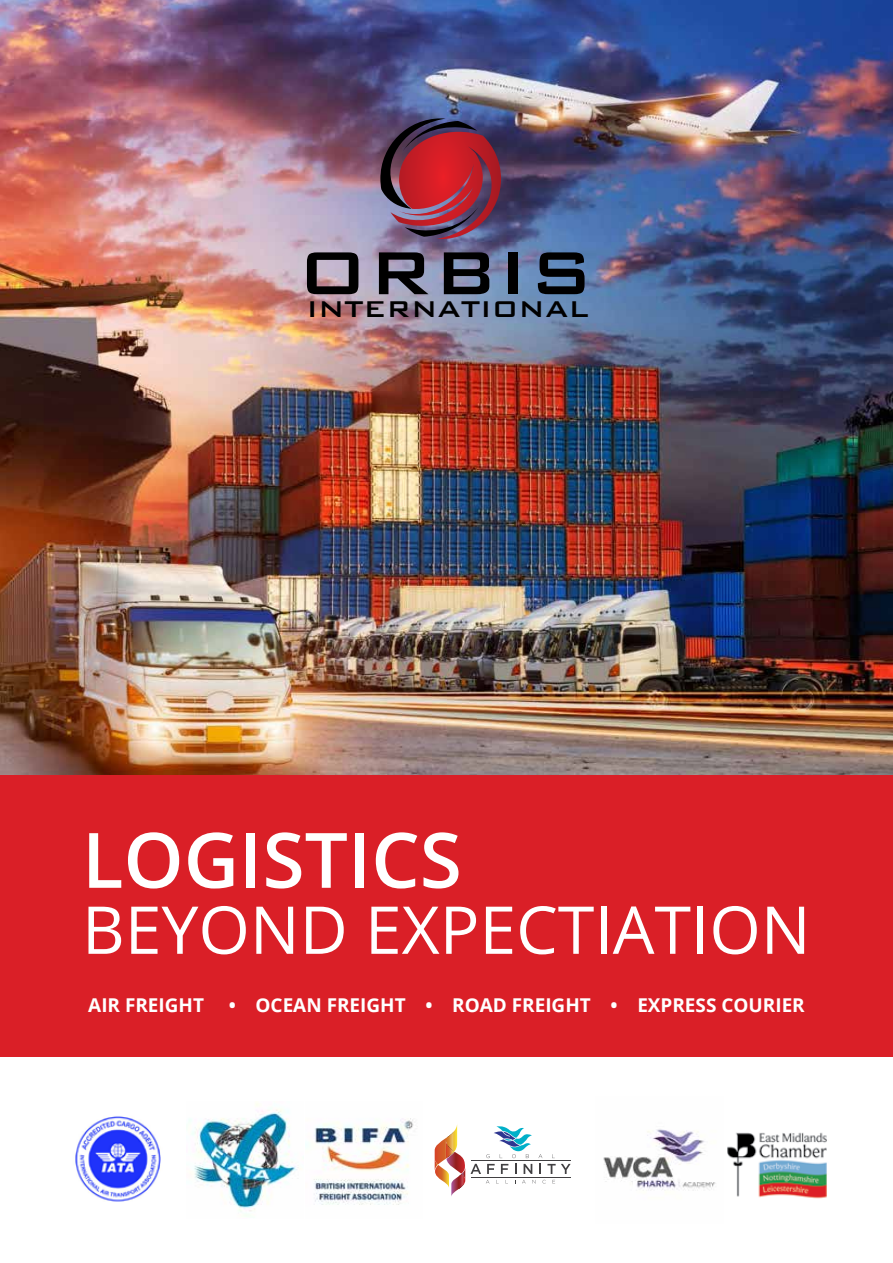
<style>
.page{position:relative;width:893px;height:1263px;background:#fff}
.page>*{position:absolute;margin:0;border:0;box-sizing:border-box;transform-origin:0 0}
.t1{font:600 76.5px "Open Sans";color:#fff}
.t2{font:66px "Open Sans";color:#fff}
.t3{font:500 30.45px "Bank Gothic";color:#000}
.t4{font:700 19.05px "Open Sans";color:#fff}
</style>
<div class="page">
<img style="left:0;top:0;width:893px;height:775px">
<img style="left:75px;top:1116px;width:86px;height:86px">
<img style="left:189px;top:1103px;width:110px;height:113px">
<img style="left:727px;top:1132px;width:100px;height:67px">
<img style="left:305px;top:1118px;width:109px;height:87px">
<svg style="left:435px;top:1124px;width:30px;height:72px"></svg>
<svg style="left:471px;top:1164px;width:10px;height:10px"></svg>
<svg style="left:487px;top:1164px;width:8px;height:10px"></svg>
<svg style="left:501px;top:1164px;width:7px;height:10px"></svg>
<svg style="left:515px;top:1164px;width:2px;height:10px"></svg>
<svg style="left:524px;top:1164px;width:8px;height:10px"></svg>
<svg style="left:539px;top:1164px;width:2px;height:10px"></svg>
<svg style="left:547px;top:1164px;width:24px;height:10px"></svg>
<hr style="left:471px;top:1161px;width:99px;height:1px;background:#414042">
<hr style="left:471px;top:1177px;width:99px;height:1px;background:#414042">
<svg style="left:486px;top:1126px;width:46px;height:32px"></svg>
<img style="left:603px;top:1129px;width:113px;height:62px">
<div style="left:0;top:775px;width:893px;height:282px;background:#da1f27"></div>
<img style="left:380px;top:118px;width:121px;height:121px">
<svg style="left:307px;top:252px;width:51px;height:42px;background:#534b52"></svg>
<svg style="left:379px;top:252px;width:49px;height:42px;background:#444350"></svg>
<svg style="left:444px;top:252px;width:45px;height:42px;background:#2b2e3a"></svg>
<div style="left:508px;top:252px;width:10px;height:42px;background:#000"></div>
<svg style="left:538px;top:252px;width:47px;height:42px;background:#263549"></svg>
<h3 class="t3" style="left:306px;top:291px;width:284px">INTERNATIONAL</h3>
<h1 class="t1" style="left:82px;top:807px;width:381px">LOGISTICS</h1>
<h2 class="t2" style="left:82px;top:885px;width:730px">BEYOND EXPECTIATION</h2>
<p class="t4" style="left:88px;top:992px;width:117px">AIR FREIGHT</p>
<p class="t4" style="left:229px;top:992px;width:578px">• OCEAN FREIGHT • ROAD FREIGHT • EXPRESS COURIER</p>
</div>
